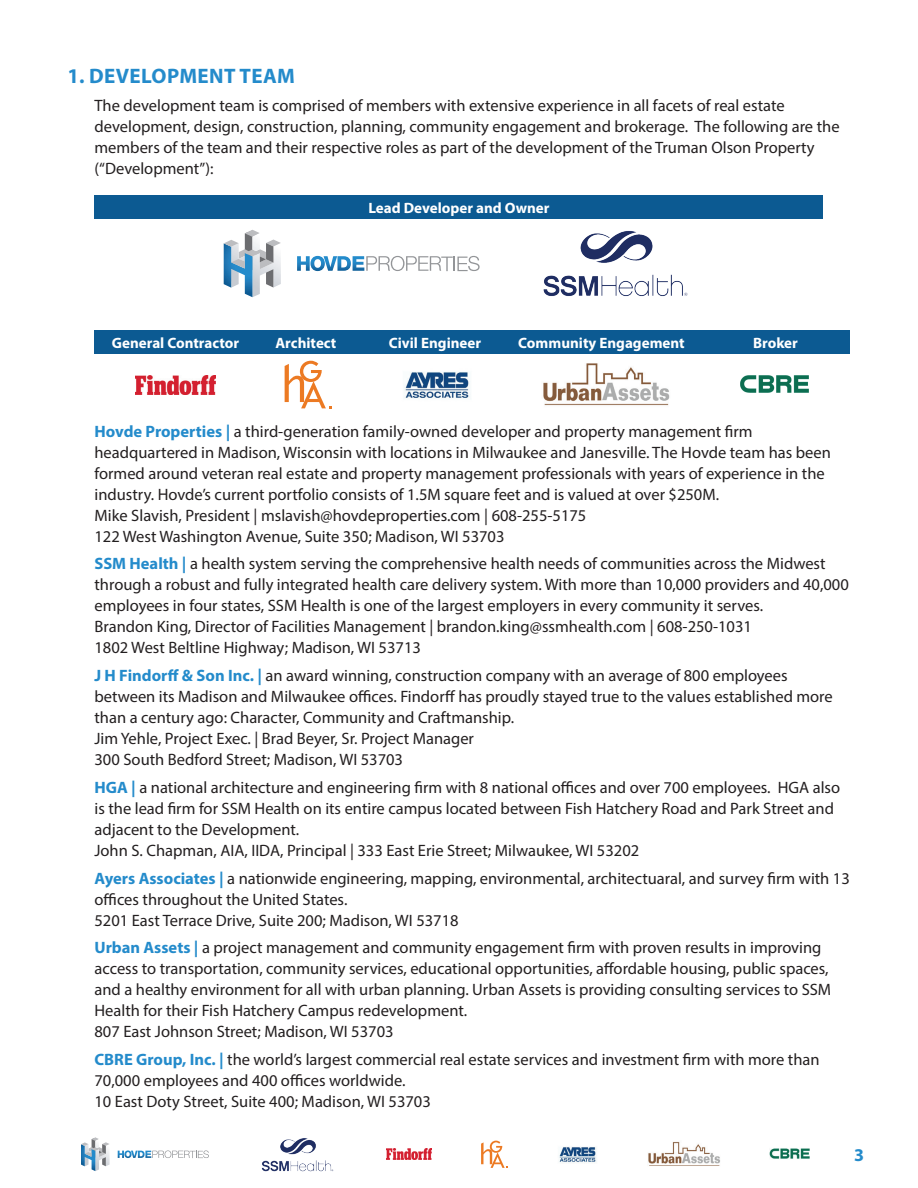
<style>
.page{position:relative;width:918px;height:1188px;background:#fff}
.page>*{position:absolute;margin:0;border:0;box-sizing:border-box;transform-origin:0 0}
.t1{font:700 21px "Myriad Pro";letter-spacing:.02em;color:#248bcb}
.t2{font:700 18px "Myriad Pro";color:#248bcb}
.t3{font:16.5px/21px "Myriad Pro";color:#231f20}
.t4{font:700 15px "Myriad Pro";color:#fff}
.s1{font-weight:700;color:#248bcb}
</style>
<div class="page">
<img style="left:261px;top:1138px;width:73px;height:33px">
<svg style="left:481px;top:1141px;width:27px;height:27px"></svg>
<img style="left:648px;top:1141px;width:72px;height:25px">
<img style="left:386px;top:1149px;width:46px;height:11px">
<svg style="left:81px;top:1137px;width:29px;height:34px"></svg>
<svg style="left:118px;top:1150px;width:91px;height:8px"></svg>
<img style="left:559px;top:1147px;width:38px;height:16px">
<img style="left:770px;top:1148px;width:40px;height:11px">
<img style="left:543px;top:231px;width:145px;height:65px">
<svg style="left:224px;top:230px;width:57px;height:67px"></svg>
<svg style="left:297px;top:256px;width:183px;height:15px"></svg>
<div style="left:94px;top:195px;width:730px;height:24px;background:#0c5a92"></div>
<div style="left:94px;top:330px;width:756px;height:24px;background:#0c5a92"></div>
<svg style="left:285px;top:361px;width:47px;height:47px"></svg>
<img style="left:543px;top:363px;width:127px;height:43px">
<img style="left:135px;top:375px;width:80px;height:19px">
<img style="left:404px;top:372px;width:65px;height:27px">
<img style="left:740px;top:375px;width:69px;height:18px">
<p class="t1" style="left:68px;top:62px;width:229px">1. DEVELOPMENT TEAM</p>
<p class="t3" style="left:94px;top:95px;width:747px">The development team is comprised of members with extensive experience in all facets of real estate development, design, construction, planning, community engagement and brokerage. The following are the members of the team and their respective roles as part of the development of the Truman Olson Property (“Development”):</p>
<p class="t4" style="left:368px;top:198px;width:183px">Lead Developer and Owner</p>
<p class="t4" style="left:112px;top:333px;width:129px">General Contractor</p>
<p class="t4" style="left:276px;top:333px;width:62px">Architect</p>
<p class="t4" style="left:389px;top:333px;width:94px">Civil Engineer</p>
<p class="t4" style="left:518px;top:333px;width:168px">Community Engagement</p>
<p class="t4" style="left:753px;top:333px;width:46px">Broker</p>
<p class="t3" style="left:94px;top:420px;width:738px"><span class="s1">Hovde Properties |</span> a third-generation family-owned developer and property management firm headquartered in Madison, Wisconsin with locations in Milwaukee and Janesville. The Hovde team has been formed around veteran real estate and property management professionals with years of experience in the industry. Hovde’s current portfolio consists of 1.5M square feet and is valued at over $250M.<br>Mike Slavish, President | mslavish@hovdeproperties.com | 608-255-5175<br>122 West Washington Avenue, Suite 350; Madison, WI 53703</p>
<p class="t3" style="left:94px;top:553px;width:756px"><span class="s1">SSM Health |</span> a health system serving the comprehensive health needs of communities across the Midwest through a robust and fully integrated health care delivery system. With more than 10,000 providers and 40,000 employees in four states, SSM Health is one of the largest employers in every community it serves.<br>Brandon King, Director of Facilities Management | brandon.king@ssmhealth.com | 608-250-1031<br>1802 West Beltline Highway; Madison, WI 53713</p>
<p class="t3" style="left:94px;top:665px;width:740px"><span class="s1">J H Findorff &amp; Son Inc. |</span> an award winning, construction company with an average of 800 employees between its Madison and Milwaukee offices. Findorff has proudly stayed true to the values established more than a century ago: Character, Community and Craftmanship.<br>Jim Yehle, Project Exec. | Brad Beyer, Sr. Project Manager<br>300 South Bedford Street; Madison, WI 53703</p>
<p class="t3" style="left:94px;top:777px;width:747px"><span class="s1">HGA |</span> a national architecture and engineering firm with 8 national offices and over 700 employees. HGA also is the lead firm for SSM Health on its entire campus located between Fish Hatchery Road and Park Street and adjacent to the Development.<br>John S. Chapman, AIA, IIDA, Principal | 333 East Erie Street; Milwaukee, WI 53202</p>
<p class="t3" style="left:94px;top:867px;width:757px"><span class="s1">Ayers Associates |</span> a nationwide engineering, mapping, environmental, architectuaral, and survey firm with 13 offices throughout the United States.<br>5201 East Terrace Drive, Suite 200; Madison, WI 53718</p>
<p class="t3" style="left:94px;top:937px;width:738px"><span class="s1">Urban Assets |</span> a project management and community engagement firm with proven results in improving access to transportation, community services, educational opportunities, affordable housing, public spaces, and a healthy environment for all with urban planning. Urban Assets is providing consulting services to SSM Health for their Fish Hatchery Campus redevelopment.<br>807 East Johnson Street; Madison, WI 53703</p>
<p class="t3" style="left:94px;top:1049px;width:727px"><span class="s1">CBRE Group, Inc. |</span> the world’s largest commercial real estate services and investment firm with more than<br>70,000 employees and 400 offices worldwide.<br>10 East Doty Street, Suite 400; Madison, WI 53703</p>
<p class="t2" style="left:854px;top:1143px;width:11px">3</p>
</div>
